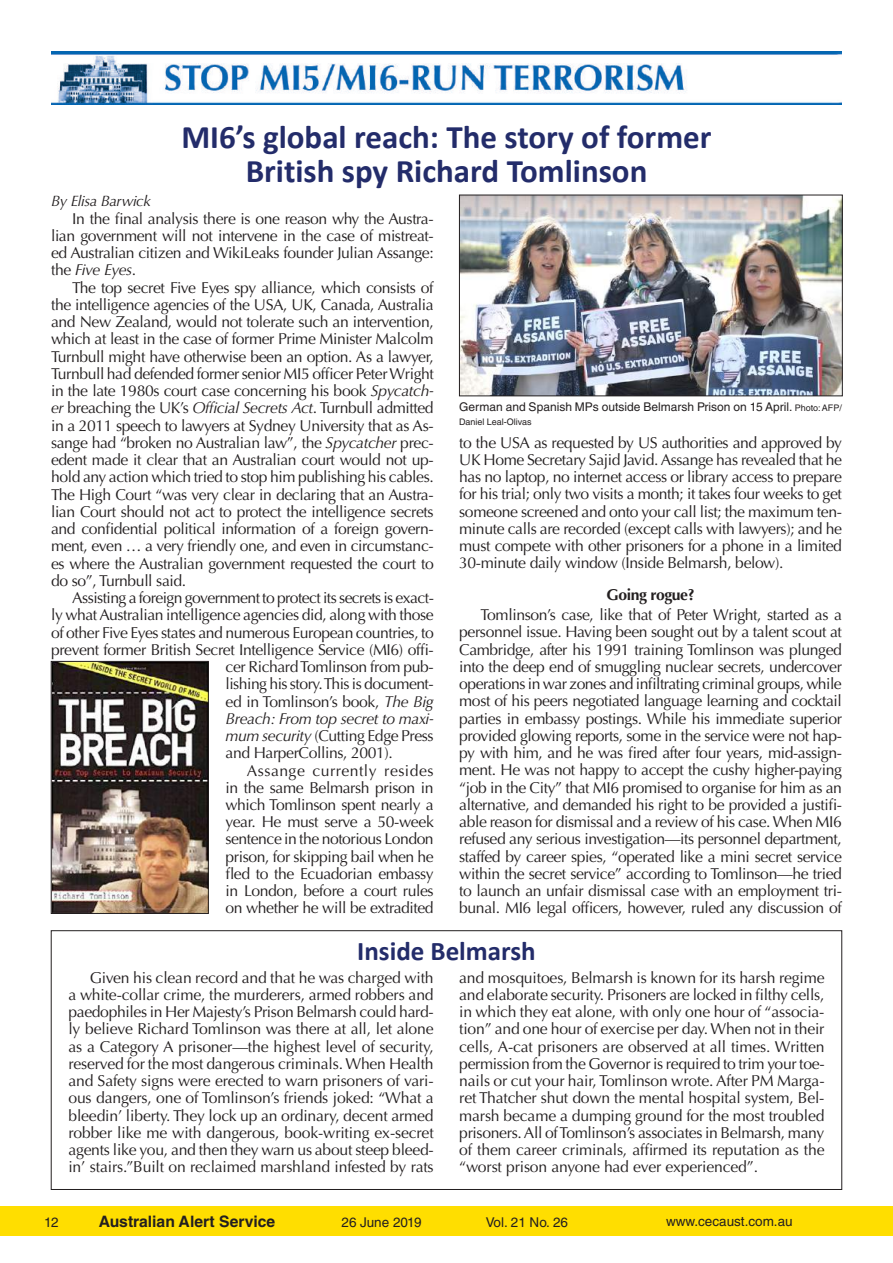
<style>
.page{position:relative;width:893px;height:1263px;background:#fff}
.page>*{position:absolute;margin:0;border:0;box-sizing:border-box;transform-origin:0 0}
.t1{font:700 33px/34.5px "Calibri";color:#232c6a;text-align:center}
.t2{font:700 27px "Calibri";color:#232c6a}
.t3{font:15.75px/17.2px "Optima LT Std";letter-spacing:-.025em;color:#231f20;text-align:justify}
.t4{font:italic 15.75px "Optima LT Std";letter-spacing:-.025em;color:#231f20}
.t5{font:15.75px "Optima LT Std";letter-spacing:.03em;color:#231f20}
.t6{font:700 15.75px "Helvetica LT Std";color:#231f20}
.t7{font:700 15.75px "Optima LT Std";letter-spacing:-.025em;color:#231f20}
.t8{font:italic 15px "Optima LT Std";letter-spacing:-.025em;color:#231f20}
.t9{font:13.5px "Helvetica LT Std";color:#231f20}
.t10{font:12px "Helvetica LT Std";color:#231f20}
.t11{font:9px "Helvetica LT Std";color:#231f20}
.s1{font-style:italic}
.s2{font-size:9px}
</style>
<div class="page">
<div style="left:0;top:1206px;width:893px;height:30px;background:#ffde00"></div>
<img style="left:51px;top:51px;width:791px;height:53px">
<div style="left:51px;top:930px;width:791px;height:260px;border:1px solid #231f20"></div>
<img style="left:53px;top:663px;width:154px;height:249px">
<div style="left:51px;top:661px;width:158px;height:253px;border:1px solid #231f20"></div>
<img style="left:461px;top:197px;width:379px;height:197px">
<div style="left:459px;top:195px;width:383px;height:201px;border:1px solid #231f20"></div>
<h1 class="t1" style="left:181px;top:120px;width:531px">MI6’s global reach: The story of former<br>British spy Richard Tomlinson</h1>
<p class="t8" style="left:51px;top:192px;width:101px">By Elisa Barwick</p>
<p class="t3" style="left:51px;top:210px;width:384px;text-indent:21px">In the final analysis there is one reason why the Austra&shy;lian government will not intervene in the case of mistreat&shy;ed Australian citizen and WikiLeaks founder Julian Assange: the <span class="s1">Five Eyes</span>.</p>
<p class="t3" style="left:51px;top:279px;width:384px;text-indent:21px">The top secret Five Eyes spy alliance, which consists of the intelligence agencies of the USA, UK, Canada, Australia and New Zealand, would not tolerate such an intervention, which at least in the case of former Prime Minister Malcolm Turnbull might have otherwise been an option. As a lawyer, Turnbull had defended former senior MI5 officer Peter Wright in the late 1980s court case concerning his book <span class="s1">Spycatch&shy;er</span> breaching the UK’s <span class="s1">Official Secrets Act</span>. Turnbull admitted in a 2011 speech to lawyers at Sydney University that as As&shy;sange had “broken no Australian law”, the <span class="s1">Spycatcher</span> prec&shy;edent made it clear that an Australian court would not up&shy;hold any action which tried to stop him publishing his cables.<br>The High Court “was very clear in declaring that an Austra&shy;lian Court should not act to protect the intelligence secrets and confidential political information of a foreign govern&shy;ment, even … a very friendly one, and even in circumstanc&shy;es where the Australian government requested the court to do so”, Turnbull said.</p>
<p class="t3" style="left:72px;top:589px;width:363px">Assisting a foreign government to protect its secrets is exact-</p>
<p class="t3" style="left:51px;top:606px;width:384px">ly what Australian intelligence agencies did, along with those</p>
<p class="t3" style="left:51px;top:624px;width:384px">of other Five Eyes states and numerous European countries, to</p>
<p class="t3" style="left:51px;top:641px;width:384px">prevent former British Secret Intelligence Service (MI6) offi-</p>
<p class="t3" style="left:226px;top:658px;width:210px">cer Richard Tomlinson from pub-</p>
<p class="t3" style="left:226px;top:675px;width:210px">lishing his story. This is document-</p>
<p class="t3" style="left:226px;top:693px;width:210px">ed in Tomlinson’s book, <span class="s1">The Big</span></p>
<p class="t4" style="left:226px;top:709px;width:210px">Breach: From top secret to maxi-</p>
<p class="t3" style="left:226px;top:727px;width:210px"><span class="s1">mum security</span> (Cutting Edge Press</p>
<p class="t3" style="left:226px;top:744px;width:169px">and HarperCollins, 2001).</p>
<p class="t5" style="left:247px;top:761px;width:188px">Assange currently resides</p>
<p class="t3" style="left:226px;top:779px;width:210px">in the same Belmarsh prison in</p>
<p class="t3" style="left:226px;top:796px;width:210px">which Tomlinson spent nearly a</p>
<p class="t3" style="left:226px;top:813px;width:210px">year. He must serve a 50-week</p>
<p class="t3" style="left:226px;top:831px;width:210px">sentence in the notorious London</p>
<p class="t3" style="left:226px;top:848px;width:210px">prison, for skipping bail when he</p>
<p class="t3" style="left:226px;top:865px;width:210px">fled to the Ecuadorian embassy</p>
<p class="t3" style="left:226px;top:882px;width:210px">in London, before a court rules</p>
<p class="t3" style="left:226px;top:900px;width:210px">on whether he will be extradited</p>
<p class="t10" style="left:459px;top:399px;width:384px">German and Spanish MPs outside Belmarsh Prison on 15 April. <span class="s2">Photo: AFP/</span></p>
<p class="t11" style="left:459px;top:417px;width:74px">Daniel Leal-Olivas</p>
<p class="t3" style="left:459px;top:434px;width:384px">to the USA as requested by US authorities and approved by UK Home Secretary Sajid Javid. Assange has revealed that he has no laptop, no internet access or library access to prepare for his trial; only two visits a month; it takes four weeks to get someone screened and onto your call list; the maximum ten&shy;minute calls are recorded (except calls with lawyers); and he must compete with other prisoners for a phone in a limited 30-minute daily window (Inside Belmarsh, below).</p>
<p class="t7" style="left:606px;top:585px;width:90px">Going rogue?</p>
<p class="t3" style="left:459px;top:606px;width:384px;text-indent:21px">Tomlinson’s case, like that of Peter Wright, started as a personnel issue. Having been sought out by a talent scout at Cambridge, after his 1991 training Tomlinson was plunged into the deep end of smuggling nuclear secrets, undercover operations in war zones and infiltrating criminal groups, while most of his peers negotiated language learning and cocktail parties in embassy postings. While his immediate superior provided glowing reports, some in the service were not hap&shy;py with him, and he was fired after four years, mid-assign&shy;ment. He was not happy to accept the cushy higher-paying “job in the City” that MI6 promised to organise for him as an alternative, and demanded his right to be provided a justifi&shy;able reason for dismissal and a review of his case. When MI6 refused any serious investigation—its personnel department, staffed by career spies, “operated like a mini secret service within the secret service” according to Tomlinson—he tried to launch an unfair dismissal case with an employment tri&shy;bunal. MI6 legal officers, however, ruled any discussion of</p>
<h2 class="t2" style="left:357px;top:934px;width:180px">Inside Belmarsh</h2>
<p class="t3" style="left:68px;top:969px;width:367px;text-indent:21px">Given his clean record and that he was charged with a white-collar crime, the murderers, armed robbers and paedophiles in Her Majesty’s Prison Belmarsh could hard&shy;ly believe Richard Tomlinson was there at all, let alone as a Category A prisoner—the highest level of security, reserved for the most dangerous criminals. When Health and Safety signs were erected to warn prisoners of vari&shy;ous dangers, one of Tomlinson’s friends joked: “What a bleedin’ liberty. They lock up an ordinary, decent armed robber like me with dangerous, book-writing ex-secret agents like you, and then they warn us about steep bleed&shy;in’ stairs.”Built on reclaimed marshland infested by rats</p>
<p class="t3" style="left:459px;top:969px;width:367px">and mosquitoes, Belmarsh is known for its harsh regime and elaborate security. Prisoners are locked in filthy cells, in which they eat alone, with only one hour of “associa&shy;tion” and one hour of exercise per day. When not in their cells, A-cat prisoners are observed at all times. Written permission from the Governor is required to trim your toe&shy;nails or cut your hair, Tomlinson wrote. After PM Marga&shy;ret Thatcher shut down the mental hospital system, Bel&shy;marsh became a dumping ground for the most troubled prisoners. All of Tomlinson’s associates in Belmarsh, many of them career criminals, affirmed its reputation as the “worst prison anyone had ever experienced”.</p>
<p class="t9" style="left:44px;top:1214px;width:16px">12</p>
<p class="t6" style="left:99px;top:1212px;width:178px">Australian Alert Service</p>
<p class="t9" style="left:341px;top:1214px;width:81px">26 June 2019</p>
<p class="t9" style="left:486px;top:1214px;width:84px">Vol. 21 No. 26</p>
<p class="t9" style="left:666px;top:1214px;width:128px">www.cecaust.com.au</p>
</div>
